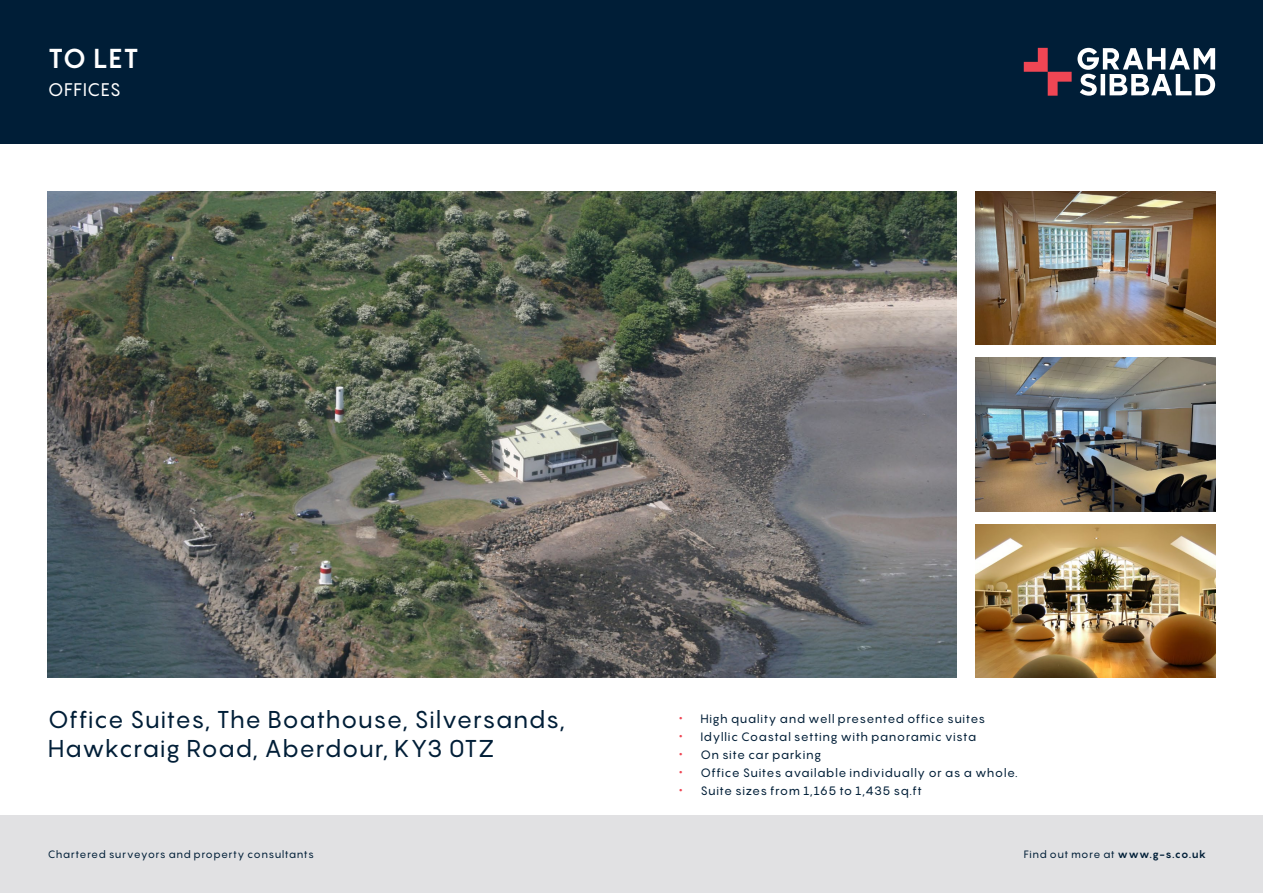
<style>
.page{position:relative;width:1263px;height:893px;background:#fff}
.page>*{position:absolute;margin:0;border:0;box-sizing:border-box;transform-origin:0 0}
._1_To_Let_For_Sale{font:700 27px "Pangram";color:#fff}
._3_address{font:24px/28.8px "Pangram";letter-spacing:.015em;color:#001e37}
._2_prop_type{font:18px "Pangram";letter-spacing:.02em;color:#fff}
._4_Bullets{font:12px "Pangram";letter-spacing:.035em;color:#001e37}
.t1{font:10.5px "Pangram";letter-spacing:.04em;color:#001e37}
.s1{font-size:16.5px;color:#ef4654}
.s2{font-weight:700}
</style>
<div class="page">
<img style="left:48px;top:191px;width:909px;height:487px">
<img style="left:976px;top:358px;width:239px;height:153px">
<img style="left:976px;top:191px;width:239px;height:154px">
<img style="left:976px;top:525px;width:239px;height:153px">
<div style="left:0;top:815px;width:1263px;height:78px;background:#e1e1e3"></div>
<div style="left:0;top:0;width:1263px;height:144px;background:#001e37"></div>
<svg style="left:1077px;top:48px;width:138px;height:48px"></svg>
<svg style="left:1024px;top:48px;width:47px;height:48px"></svg>
<p class="_1_To_Let_For_Sale" style="left:48px;top:41px;width:92px">TO LET</p>
<p class="_2_prop_type" style="left:48px;top:77px;width:75px">OFFICES</p>
<p class="_3_address" style="left:48px;top:705px;width:519px">Office Suites, The Boathouse, Silversands,<br>Hawkcraig Road, Aberdour, KY3 0TZ</p>
<p class="_4_Bullets" style="left:679px;top:710px;width:308px"><span class="s1">•</span> High quality and well presented office suites</p>
<p class="_4_Bullets" style="left:679px;top:728px;width:299px"><span class="s1">•</span> Idyllic Coastal setting with panoramic vista</p>
<p class="_4_Bullets" style="left:679px;top:746px;width:144px"><span class="s1">•</span> On site car parking</p>
<p class="_4_Bullets" style="left:679px;top:764px;width:340px"><span class="s1">•</span> Office Suites available individually or as a whole.</p>
<p class="_4_Bullets" style="left:679px;top:782px;width:244px"><span class="s1">•</span> Suite sizes from 1,165 to 1,435 sq.ft</p>
<p class="t1" style="left:48px;top:848px;width:268px">Chartered surveyors and property consultants</p>
<p class="t1" style="left:1024px;top:848px;width:184px">Find out more at <span class="s2">www.g-s.co.uk</span></p>
</div>
